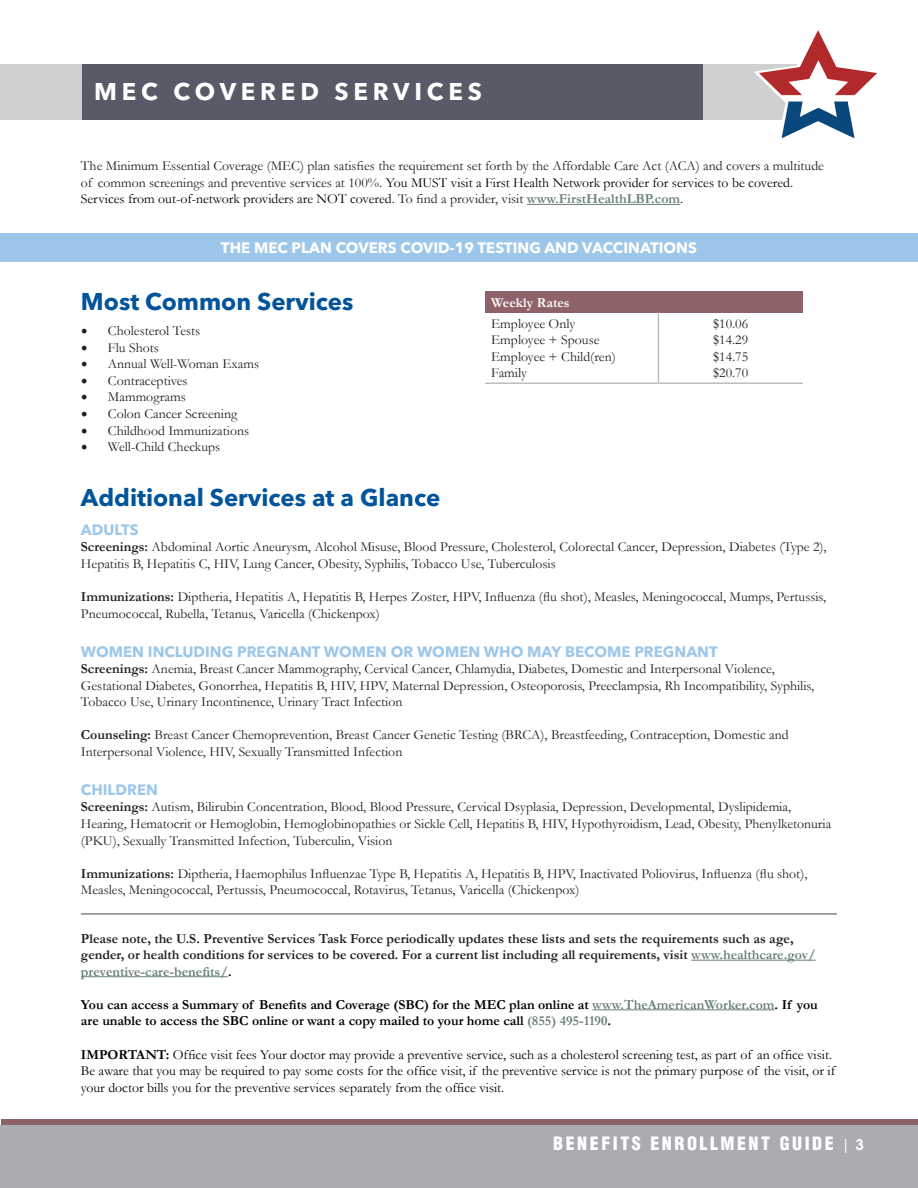
<style>
.page{position:relative;width:918px;height:1188px;background:#fff}
.page>*{position:absolute;margin:0;border:0;box-sizing:border-box;transform-origin:0 0}
.t1{font:700 24px "Avenir Next LT Pro";color:#01549a}
.t2{font:700 24px "Avenir Next LT Pro";letter-spacing:.2em;color:#fff}
.t3{font:900 condensed 18px "Helvetica LT Std";letter-spacing:.14em;color:#fff}
.t4{font:700 15px "Avenir Next LT Pro";color:#9dc7ea}
.t5{font:700 15px "Avenir Next LT Pro";color:#fff}
.t6{font:13.8px/16.5px "Garamond";color:#231f20}
.t7{font:13.8px/16.5px "Garamond";color:#000}
.t8{font:700 13.8px/16.5px "Garamond";color:#231f20}
.t9{font:700 13.8px/16.5px "Garamond";color:#000}
.t10{font:700 13.8px "Garamond";color:#fff}
.s1{color:#000}
.s2{font-weight:700;color:#69807b}
.s3{font-family:"Minion Pro";font-size:18px}
.s4{font-weight:700}
.s5{color:#69807b}
.s6{font-family:"Century Gothic";font-weight:400;font-stretch:normal;font-size:15px}
.s7{font-family:"Century Gothic";font-weight:700;font-stretch:normal;font-size:15px}
</style>
<div class="page">
<div style="left:0;top:64px;width:796px;height:55px;background:#ced0d1"></div>
<img style="left:750px;top:30px;width:127px;height:108px">
<div style="left:0;top:1125px;width:918px;height:63px;background:#abacb2"></div>
<div style="left:1px;top:1120px;width:917px;height:5px;background:#8f6168"></div>
<div style="left:82px;top:64px;width:621px;height:55px;background:#565b67"></div>
<hr style="left:527px;top:204px;width:153px;height:1px;background:#69807b">
<hr style="left:691px;top:960px;width:125px;height:1px;background:#69807b">
<hr style="left:81px;top:976px;width:147px;height:1px;background:#69807b">
<hr style="left:592px;top:1010px;width:183px;height:1px;background:#69807b">
<hr style="left:81px;top:913px;width:756px;height:2px;background:#848484">
<div style="left:485px;top:291px;width:318px;height:22px;background:#8f6168"></div>
<hr style="left:658px;top:313px;width:1px;height:69px;background:#bcbdc0">
<hr style="left:485px;top:382px;width:173px;height:2px;background:#bcbdc0">
<hr style="left:658px;top:382px;width:145px;height:2px;background:#bcbdc0">
<div style="left:0;top:233px;width:918px;height:29px;background:#9dc7ea"></div>
<p class="t2" style="left:94px;top:77px;width:389px">MEC COVERED SERVICES</p>
<p class="t6" style="left:81px;top:157px;width:745px">The Minimum Essential Coverage (MEC) plan satisfies the requirement set forth by the Affordable Care Act (ACA) and covers a multitude of common screenings and preventive services at 100%. <span class="s1">You MUST visit a First Health Network provider for services to be covered.<br>Services from out-of-network providers are NOT covered.</span> To find a provider, visit <span class="s2">www.FirstHealthLBP.com</span><span class="s1">.</span></p>
<p class="t5" style="left:221px;top:239px;width:478px">THE MEC PLAN COVERS COVID-19 TESTING AND VACCINATIONS</p>
<p class="t1" style="left:81px;top:287px;width:274px">Most Common Services</p>
<p class="t6" style="left:81px;top:322px;width:121px"><span class="s3">•</span> Cholesterol Tests</p>
<p class="t6" style="left:81px;top:339px;width:79px"><span class="s3">•</span> Flu Shots</p>
<p class="t6" style="left:81px;top:355px;width:180px"><span class="s3">•</span> Annual Well-Woman Exams</p>
<p class="t6" style="left:81px;top:372px;width:108px"><span class="s3">•</span> Contraceptives</p>
<p class="t6" style="left:81px;top:388px;width:106px"><span class="s3">•</span> Mammograms</p>
<p class="t6" style="left:81px;top:405px;width:158px"><span class="s3">•</span> Colon Cancer Screening</p>
<p class="t6" style="left:81px;top:422px;width:170px"><span class="s3">•</span> Childhood Immunizations</p>
<p class="t6" style="left:81px;top:438px;width:141px"><span class="s3">•</span> Well-Child Checkups</p>
<p class="t10" style="left:491px;top:293px;width:80px">Weekly Rates</p>
<p class="t6" style="left:491px;top:315px;width:86px">Employee Only</p>
<p class="t6" style="left:491px;top:331px;width:110px">Employee + Spouse</p>
<p class="t6" style="left:491px;top:348px;width:126px">Employee + Child(ren)</p>
<p class="t6" style="left:491px;top:364px;width:37px">Family</p>
<p class="t6" style="left:713px;top:315px;width:37px">$10.06</p>
<p class="t6" style="left:713px;top:331px;width:37px">$14.29</p>
<p class="t6" style="left:713px;top:348px;width:37px">$14.75</p>
<p class="t6" style="left:713px;top:364px;width:37px">$20.70</p>
<p class="t1" style="left:81px;top:483px;width:361px">Additional Services at a Glance</p>
<p class="t4" style="left:81px;top:520px;width:59px">ADULTS</p>
<p class="t6" style="left:81px;top:538px;width:747px"><span class="s4">Screenings:</span> Abdominal Aortic Aneurysm, Alcohol Misuse, Blood Pressure, Cholesterol, Colorectal Cancer, Depression, Diabetes (Type 2),<br>Hepatitis B, Hepatitis C, HIV, Lung Cancer, Obesity, Syphilis, Tobacco Use, Tuberculosis</p>
<p class="t6" style="left:81px;top:588px;width:747px"><span class="s4">Immunizations:</span> Diptheria, Hepatitis A, Hepatitis B, Herpes Zoster, HPV, Influenza (flu shot), Measles, Meningococcal, Mumps, Pertussis,<br>Pneumococcal, Rubella, Tetanus, Varicella (Chickenpox)</p>
<p class="t4" style="left:81px;top:642px;width:638px">WOMEN INCLUDING PREGNANT WOMEN OR WOMEN WHO MAY BECOME PREGNANT</p>
<p class="t6" style="left:81px;top:660px;width:735px"><span class="s4">Screenings:</span> Anemia, Breast Cancer Mammography, Cervical Cancer, Chlamydia, Diabetes, Domestic and Interpersonal Violence,<br>Gestational Diabetes, Gonorrhea, Hepatitis B, HIV, HPV, Maternal Depression, Osteoporosis, Preeclampsia, Rh Incompatibility, Syphilis,<br>Tobacco Use, Urinary Incontinence, Urinary Tract Infection</p>
<p class="t6" style="left:81px;top:726px;width:709px"><span class="s4">Counseling:</span> Breast Cancer Chemoprevention, Breast Cancer Genetic Testing (BRCA), Breastfeeding, Contraception, Domestic and<br>Interpersonal Violence, HIV, Sexually Transmitted Infection</p>
<p class="t4" style="left:81px;top:780px;width:79px">CHILDREN</p>
<p class="t6" style="left:81px;top:799px;width:752px"><span class="s4">Screenings:</span> Autism, Bilirubin Concentration, Blood, Blood Pressure, Cervical Dsyplasia, Depression, Developmental, Dyslipidemia,<br>Hearing, Hematocrit or Hemoglobin, Hemoglobinopathies or Sickle Cell, Hepatitis B, HIV, Hypothyroidism, Lead, Obesity, Phenylketonuria (PKU), Sexually Transmitted Infection, Tuberculin, Vision</p>
<p class="t6" style="left:81px;top:865px;width:728px"><span class="s4">Immunizations:</span> Diptheria, Haemophilus Influenzae Type B, Hepatitis A, Hepatitis B, HPV, Inactivated Poliovirus, Influenza (flu shot),<br>Measles, Meningococcal, Pertussis, Pneumococcal, Rotavirus, Tetanus, Varicella (Chickenpox)</p>
<p class="t8" style="left:81px;top:930px;width:736px">Please note, the U.S. Preventive Services Task Force periodically updates these lists and sets the requirements such as age, gender, or health conditions for services to be covered. For a current list including all requirements, visit <span class="s5">www.healthcare.gov/ preventive-care-benefits/</span><span class="s1">.</span></p>
<p class="t9" style="left:81px;top:996px;width:738px">You can access a Summary of Benefits and Coverage (SBC) for the MEC plan online at <span class="s5">www.TheAmericanWorker.com</span>. If you are unable to access the SBC online or want a copy mailed to your home call <span class="s5">(855) 495-1190</span>.</p>
<p class="t7" style="left:81px;top:1046px;width:756px"><span class="s4">IMPORTANT:</span> Office visit fees Your doctor may provide a preventive service, such as a cholesterol screening test, as part of an office visit.<br>Be aware that you may be required to pay some costs for the office visit, if the preventive service is not the primary purpose of the visit, or if your doctor bills you for the preventive services separately from the office visit.</p>
<h2 class="t3" style="left:553px;top:1132px;width:312px">BENEFITS ENROLLMENT GUIDE <span class="s6">|</span> <span class="s7">3</span></h2>
</div>
